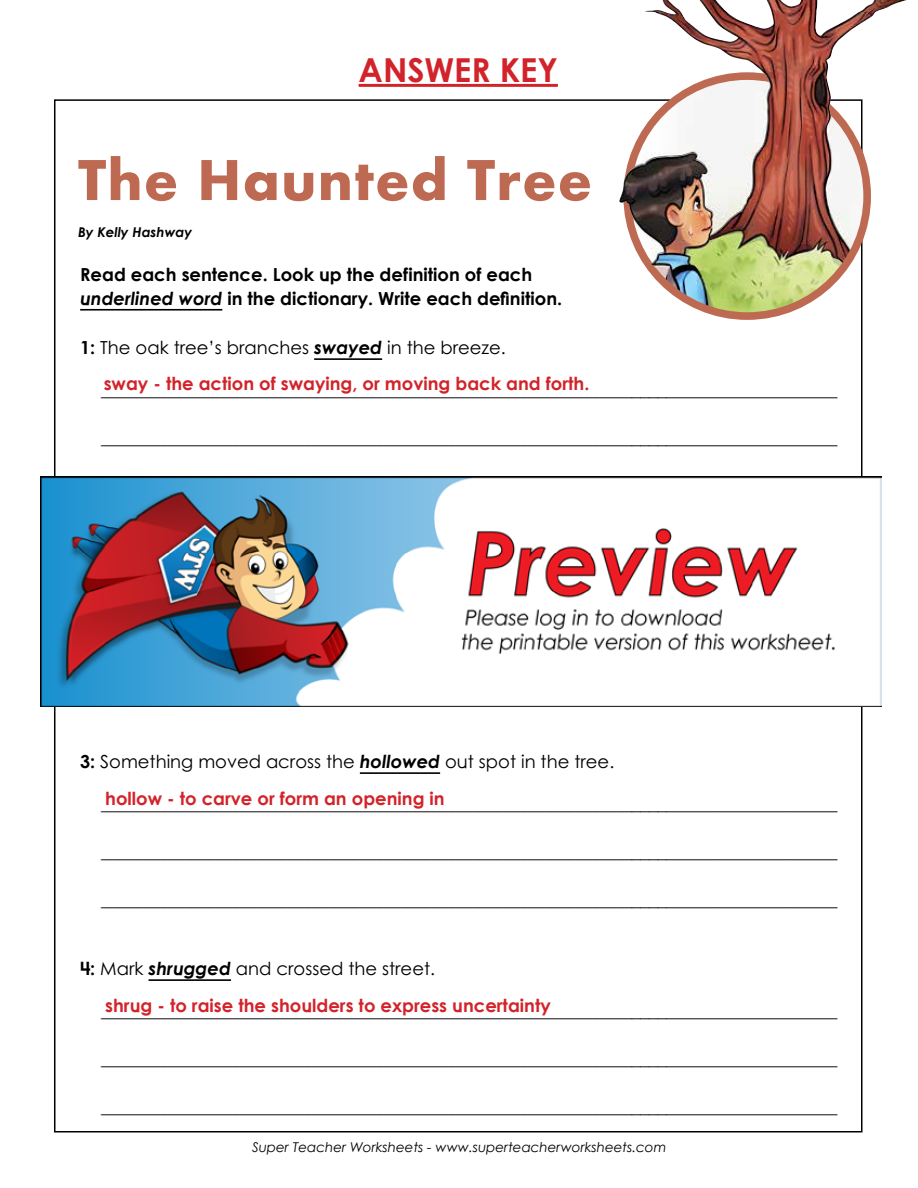
<style>
.page{position:relative;width:918px;height:1188px;background:#fff}
.page>*{position:absolute;margin:0;border:0;box-sizing:border-box;transform-origin:0 0}
.t1{font:700 60px "Aharoni";letter-spacing:.02em;color:#be6a52}
.t2{font:700 33px "Century Gothic 2";color:#d2232a}
.t3{font:18px "Century STW4";color:#000}
.t4{font:700 18px "Century STW4";color:#d2232a}
.t5{font:700 18px/24px "Century STW4";color:#000}
.t6{font:italic 13.5px "Century Gothic 2";color:#000}
.t7{font:italic 700 13.5px "Century STW3";color:#000}
.s1{font-style:italic}
.s2{font-weight:700}
.s3{font-weight:700;font-style:italic}
</style>
<div class="page">
<hr style="left:359px;top:84px;width:199px;height:3px;background:#d2232a">
<hr style="left:80px;top:309px;width:142px;height:2px;background:#000">
<hr style="left:314px;top:358px;width:68px;height:2px;background:#000">
<hr style="left:360px;top:772px;width:80px;height:2px;background:#000">
<hr style="left:149px;top:979px;width:82px;height:2px;background:#000">
<img style="left:630px;top:236px;width:235px;height:78px">
<img style="left:619px;top:0;width:255px;height:236px">
<img style="left:41px;top:477px;width:840px;height:229px">
<h2 class="t2" style="left:359px;top:45px;width:201px">ANSWER KEY</h2>
<h1 class="t1" style="left:78px;top:156px;width:516px">The Haunted Tree</h1>
<p class="t7" style="left:78px;top:222px;width:116px">By Kelly Hashway</p>
<p class="t5" style="left:80px;top:262px;width:484px">Read each sentence. Look up the definition of each <span class="s1">underlined word</span> in the dictionary. Write each definition.</p>
<p class="t3" style="left:80px;top:335px;width:427px"><span class="s2">1:</span> The oak tree’s branches <span class="s3">swayed</span> in the breeze.</p>
<p class="t3" style="left:101px;top:377px;width:738px">__________________________________________________________________________________</p>
<p class="t4" style="left:104px;top:370px;width:487px">sway - the action of swaying, or moving back and forth.</p>
<p class="t3" style="left:101px;top:425px;width:738px">__________________________________________________________________________________</p>
<p class="t3" style="left:80px;top:749px;width:536px"><span class="s2">3:</span> Something moved across the <span class="s3">hollowed</span> out spot in the tree.</p>
<p class="t3" style="left:101px;top:791px;width:738px">__________________________________________________________________________________</p>
<p class="t4" style="left:105px;top:785px;width:341px">hollow - to carve or form an opening in</p>
<p class="t3" style="left:101px;top:839px;width:738px">__________________________________________________________________________________</p>
<p class="t3" style="left:101px;top:887px;width:738px">__________________________________________________________________________________</p>
<p class="t3" style="left:80px;top:956px;width:356px"><span class="s2">4:</span> Mark <span class="s3">shrugged</span> and crossed the street.</p>
<p class="t3" style="left:101px;top:998px;width:738px">__________________________________________________________________________________</p>
<p class="t4" style="left:105px;top:992px;width:447px">shrug - to raise the shoulders to express uncertainty</p>
<p class="t3" style="left:101px;top:1046px;width:738px">__________________________________________________________________________________</p>
<p class="t3" style="left:101px;top:1094px;width:738px">__________________________________________________________________________________</p>
<p class="t6" style="left:252px;top:1137px;width:416px">Super Teacher Worksheets - www.superteacherworksheets.com</p>
</div>
